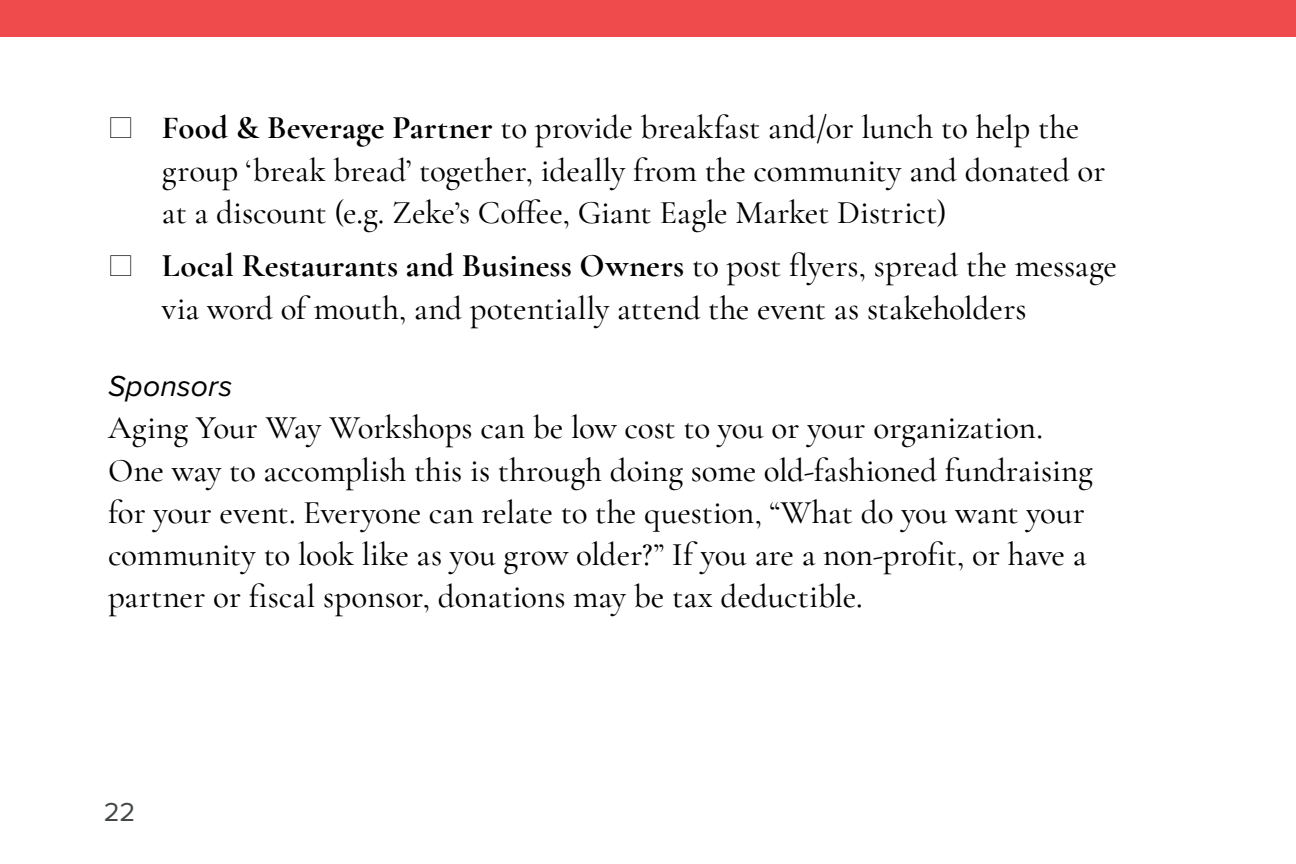
<style>
.page{position:relative;width:1296px;height:864px;background:#fff}
.page>*{position:absolute;margin:0;border:0;box-sizing:border-box;transform-origin:0 0}
.t1{font:500 33px/42px "Cormorant Garamond";color:#000}
.t2{font:italic 30px "Proxima Nova";letter-spacing:.005em;color:#000}
.t3{font:27px "Proxima Nova";color:#454849}
.s1{font-weight:700}
</style>
<div class="page">
<div style="left:0;top:0;width:1296px;height:37px;background:#f04b4c"></div>
<p class="t1" style="left:162px;top:106px;width:945px;text-indent:-54px">⬜ <span class="s1">Food &amp; Beverage Partner</span> to provide breakfast and/or lunch to help the group ‘break bread’ together, ideally from the community and donated or at a discount (e.g. Zeke’s Coffee, Giant Eagle Market District)</p>
<p class="t1" style="left:162px;top:244px;width:956px;text-indent:-54px">⬜ <span class="s1">Local Restaurants and Business Owners</span> to post flyers, spread the message via word of mouth, and potentially attend the event as stakeholders</p>
<p class="t2" style="left:108px;top:373px;width:126px">Sponsors</p>
<p class="t1" style="left:108px;top:406px;width:986px">Aging Your Way Workshops can be low cost to you or your organization.<br>One way to accomplish this is through doing some old-fashioned fundraising for your event. Everyone can relate to the question, “What do you want your community to look like as you grow older?” If you are a non-profit, or have a partner or fiscal sponsor, donations may be tax deductible.</p>
<p class="t3" style="left:104px;top:800px;width:33px">22</p>
</div>
